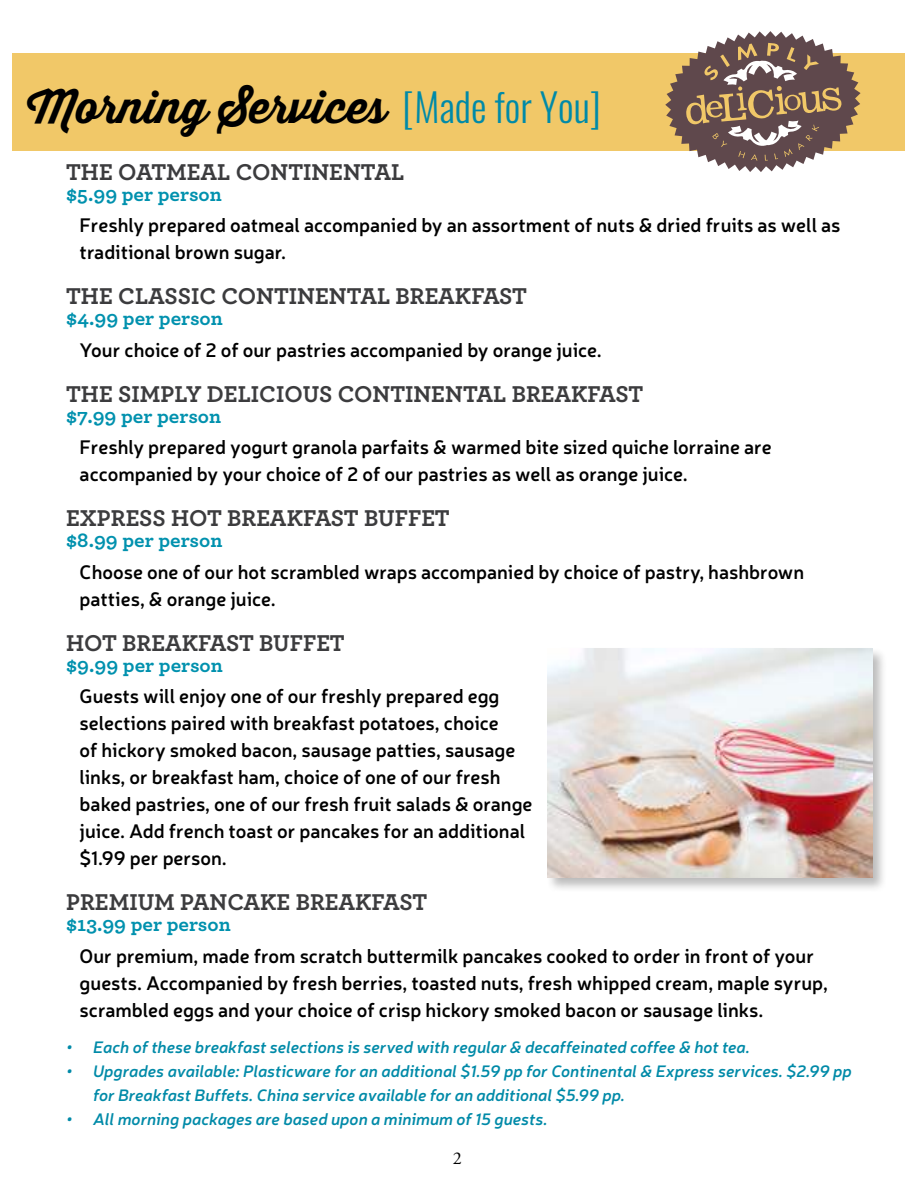
<style>
.page{position:relative;width:918px;height:1188px;background:#fff}
.page>*{position:absolute;margin:0;border:0;box-sizing:border-box;transform-origin:0 0}
.t1{font:700 45px "Thirsty Script";color:#000}
.t2{font:700 24px "Archer";color:#3c3c3e}
.t3{font:700 21px "Archer";color:#0091ae}
.t4{font:600 19.5px/27px "Neris";color:#000}
.t5{font:18px "Adobe Garamond Pro";color:#000}
.t6{font:italic 600 16.5px/24px "Neris";color:#008aa8}
.s1{font-family:"Oswald";font-weight:300;font-size:39px;color:#008aa8}
</style>
<div class="page">
<div style="left:13px;top:53px;width:892px;height:98px;background:#f1c868"></div>
<svg style="left:665px;top:31px;width:196px;height:141px"></svg>
<div style="left:546px;top:647px;width:341px;height:245px;background:#000;opacity:.27"></div>
<img style="left:548px;top:649px;width:324px;height:229px">
<h1 class="t1" style="left:27px;top:85px;width:575px">Morning Services <span class="s1">[Made for You]</span></h1>
<p class="t2" style="left:66px;top:161px;width:340px">THE OATMEAL CONTINENTAL</p>
<p class="t3" style="left:66px;top:184px;width:157px">$5.99 per person</p>
<p class="t4" style="left:80px;top:213px;width:762px">Freshly prepared oatmeal accompanied by an assortment of nuts &amp; dried fruits as well as traditional brown sugar.</p>
<p class="t2" style="left:66px;top:285px;width:462px">THE CLASSIC CONTINENTAL BREAKFAST</p>
<p class="t3" style="left:66px;top:309px;width:158px">$4.99 per person</p>
<p class="t4" style="left:80px;top:338px;width:524px">Your choice of 2 of our pastries accompanied by orange juice.</p>
<p class="t2" style="left:66px;top:383px;width:579px">THE SIMPLY DELICIOUS CONTINENTAL BREAKFAST</p>
<p class="t3" style="left:66px;top:406px;width:156px">$7.99 per person</p>
<p class="t4" style="left:80px;top:435px;width:693px">Freshly prepared yogurt granola parfaits &amp; warmed bite sized quiche lorraine are accompanied by your choice of 2 of our pastries as well as orange juice.</p>
<p class="t2" style="left:66px;top:507px;width:385px">EXPRESS HOT BREAKFAST BUFFET</p>
<p class="t3" style="left:66px;top:531px;width:158px">$8.99 per person</p>
<p class="t4" style="left:80px;top:560px;width:726px">Choose one of our hot scrambled wraps accompanied by choice of pastry, hashbrown patties, &amp; orange juice.</p>
<p class="t2" style="left:66px;top:632px;width:280px">HOT BREAKFAST BUFFET</p>
<p class="t3" style="left:66px;top:655px;width:158px">$9.99 per person</p>
<p class="t4" style="left:80px;top:684px;width:454px">Guests will enjoy one of our freshly prepared egg selections paired with breakfast potatoes, choice<br>of hickory smoked bacon, sausage patties, sausage links, or breakfast ham, choice of one of our fresh baked pastries, one of our fresh fruit salads &amp; orange juice. Add french toast or pancakes for an additional $1.99 per person.</p>
<p class="t2" style="left:66px;top:891px;width:363px">PREMIUM PANCAKE BREAKFAST</p>
<p class="t3" style="left:66px;top:915px;width:166px">$13.99 per person</p>
<p class="t4" style="left:80px;top:944px;width:750px">Our premium, made from scratch buttermilk pancakes cooked to order in front of your guests. Accompanied by fresh berries, toasted nuts, fresh whipped cream, maple syrup, scrambled eggs and your choice of crisp hickory smoked bacon or sausage links.</p>
<p class="t6" style="left:66px;top:1036px;width:685px">• Each of these breakfast selections is served with regular &amp; decaffeinated coffee &amp; hot tea.</p>
<p class="t6" style="left:93px;top:1060px;width:760px;text-indent:-27px">• Upgrades available: Plasticware for an additional $1.59 pp for Continental &amp; Express services. $2.99 pp for Breakfast Buffets. China service available for an additional $5.99 pp.</p>
<p class="t6" style="left:66px;top:1108px;width:483px">• All morning packages are based upon a minimum of 15 guests.</p>
<p class="t5" style="left:453px;top:1147px;width:10px">2</p>
</div>
